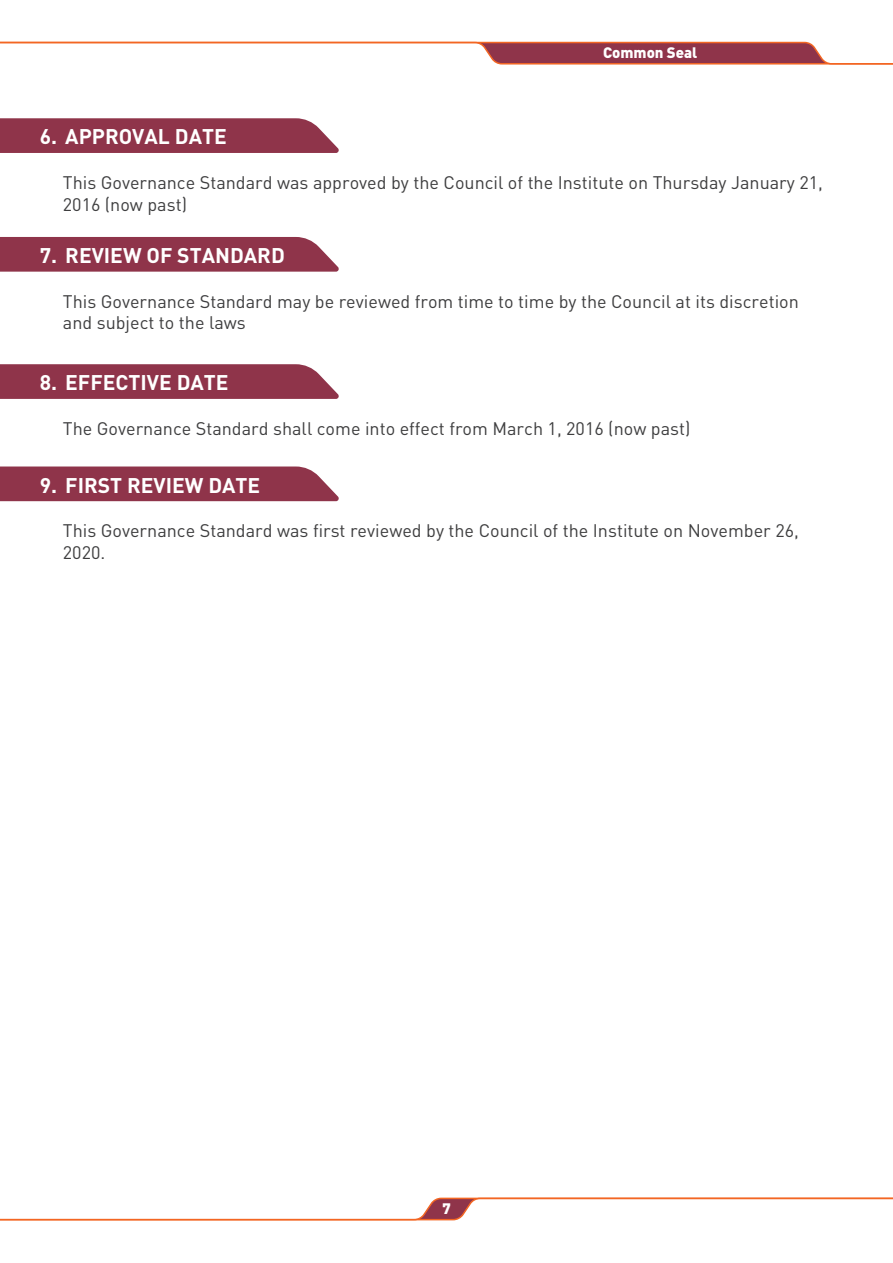
<style>
.page{position:relative;width:893px;height:1263px;background:#fff}
.page>*{position:absolute;margin:0;border:0;box-sizing:border-box;transform-origin:0 0}
.t1{font:700 21px "DIN Pro";color:#fff}
.t2{font:18px/21.6px "DIN Pro";color:#3e3e3f}
.t3{font:900 15px "DIN Pro";color:#fff}
</style>
<div class="page">
<svg style="left:0;top:118px;width:339px;height:35px;background:#943e53"></svg>
<svg style="left:0;top:237px;width:339px;height:35px;background:#943e53"></svg>
<svg style="left:0;top:364px;width:339px;height:35px;background:#943e52"></svg>
<svg style="left:0;top:466px;width:339px;height:35px;background:#953f54"></svg>
<svg style="left:0;top:41px;width:893px;height:24px"></svg>
<svg style="left:0;top:1197px;width:893px;height:24px"></svg>
<p class="t3" style="left:603px;top:43px;width:96px">Common Seal</p>
<p class="t1" style="left:40px;top:123px;width:189px">6. APPROVAL DATE</p>
<p class="t2" style="left:63px;top:171px;width:761px">This Governance Standard was approved by the Council of the Institute on Thursday January 21,<br>2016 (now past)</p>
<p class="t1" style="left:40px;top:241px;width:247px">7. REVIEW OF STANDARD</p>
<p class="t2" style="left:63px;top:290px;width:737px">This Governance Standard may be reviewed from time to time by the Council at its discretion and subject to the laws</p>
<p class="t1" style="left:40px;top:368px;width:190px">8. EFFECTIVE DATE</p>
<p class="t2" style="left:63px;top:417px;width:629px">The Governance Standard shall come into effect from March 1, 2016 (now past)</p>
<p class="t1" style="left:40px;top:471px;width:222px">9. FIRST REVIEW DATE</p>
<p class="t2" style="left:63px;top:519px;width:737px">This Governance Standard was first reviewed by the Council of the Institute on November 26,<br>2020.</p>
<p class="t3" style="left:443px;top:1199px;width:10px">7</p>
</div>
